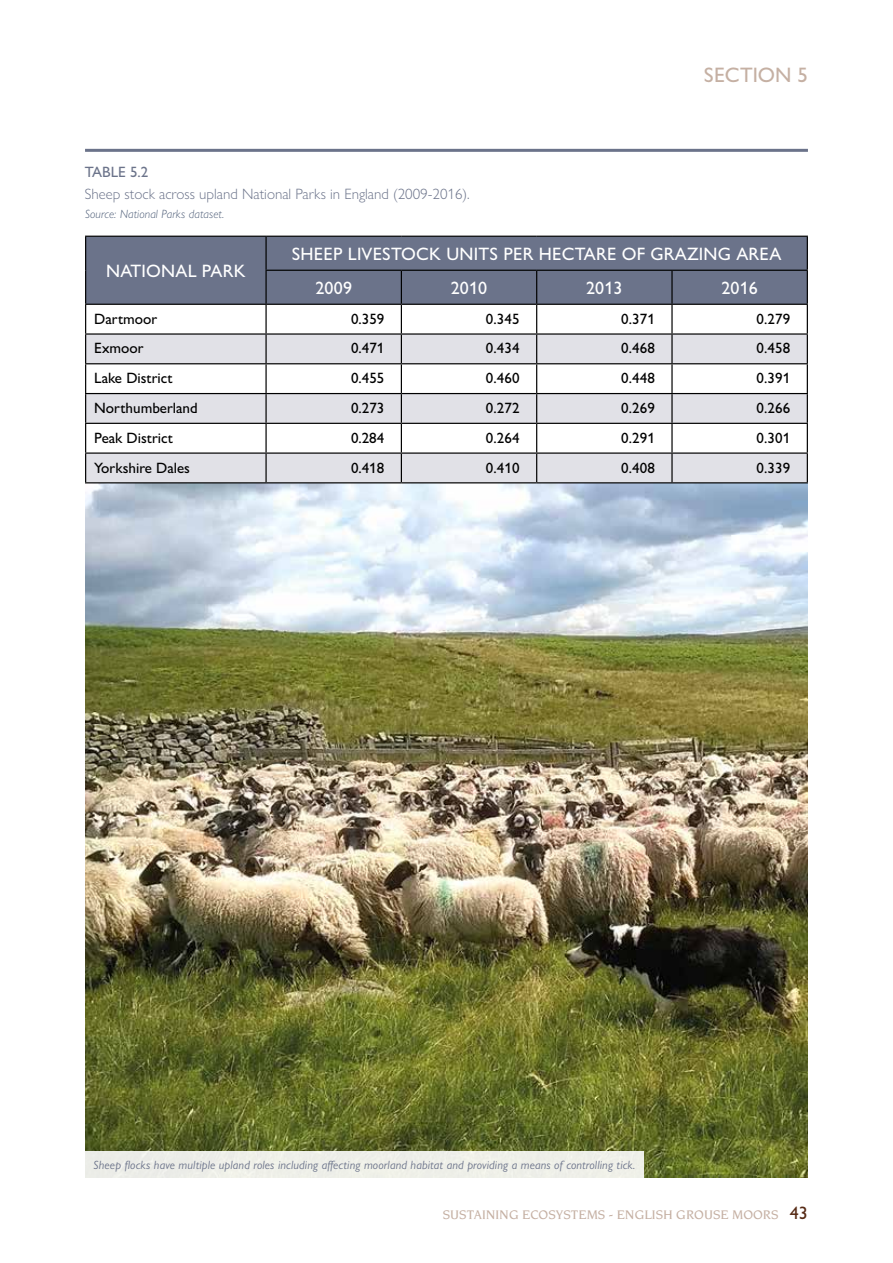
<style>
.page{position:relative;width:893px;height:1263px;background:#fff}
.page>*{position:absolute;margin:0;border:0;box-sizing:border-box;transform-origin:0 0}
.t1{font:500 21px "Gill Sans Nova";color:#c5b0a3}
.t2{font:500 18px/34px "Gill Sans Nova";letter-spacing:.01em;color:#fff}
.t3{font:500 15px "Gill Sans Nova";color:#000}
.t4{font:300 15px "Gill Sans Nova";color:#6b738a}
.t5{font:500 15px "Gill Sans Nova";color:#6b738a}
.t6{font:500 13.5px "Novarese LT";color:#c5b0a3}
.t7{font:italic 12px "Gill Sans Nova";letter-spacing:.01em;color:#6b738a}
.t8{font:italic 300 12px "Gill Sans Nova";letter-spacing:.01em;color:#495974}
.s1{font-family:"Gill Sans Nova";font-size:18px;color:#572b16}
</style>
<div class="page">
<img style="left:85px;top:483px;width:723px;height:695px">
<div style="left:86px;top:237px;width:721px;height:67px;background:#6b738a"></div>
<svg style="left:86px;top:335px;width:721px;height:147px;fill:#e1e1e7"></svg>
<hr style="left:85px;top:236px;width:181px;height:1px;background:#000">
<hr style="left:85px;top:237px;width:1px;height:33px;background:#000">
<hr style="left:266px;top:236px;width:135px;height:1px;background:#000">
<hr style="left:265px;top:237px;width:2px;height:33px;background:#000">
<hr style="left:401px;top:236px;width:136px;height:1px;background:#000">
<hr style="left:537px;top:236px;width:135px;height:1px;background:#000">
<hr style="left:672px;top:236px;width:136px;height:1px;background:#000">
<hr style="left:807px;top:237px;width:1px;height:33px;background:#000">
<hr style="left:85px;top:270px;width:1px;height:34px;background:#000">
<hr style="left:265px;top:270px;width:136px;height:1px;background:#000">
<hr style="left:265px;top:271px;width:2px;height:33px;background:#000">
<hr style="left:401px;top:270px;width:136px;height:1px;background:#000">
<hr style="left:401px;top:271px;width:1px;height:33px;background:#000">
<hr style="left:537px;top:270px;width:135px;height:1px;background:#000">
<hr style="left:536px;top:271px;width:1px;height:33px;background:#000">
<hr style="left:672px;top:270px;width:136px;height:1px;background:#000">
<hr style="left:671px;top:271px;width:2px;height:33px;background:#000">
<hr style="left:807px;top:271px;width:1px;height:33px;background:#000">
<hr style="left:85px;top:304px;width:181px;height:1px;background:#000">
<hr style="left:266px;top:304px;width:135px;height:1px;background:#000">
<hr style="left:265px;top:305px;width:2px;height:28px;background:#000">
<hr style="left:401px;top:304px;width:136px;height:1px;background:#000">
<hr style="left:537px;top:304px;width:135px;height:1px;background:#000">
<hr style="left:672px;top:304px;width:136px;height:1px;background:#000">
<hr style="left:671px;top:305px;width:2px;height:28px;background:#000">
<hr style="left:85px;top:333px;width:181px;height:2px;background:#000">
<hr style="left:85px;top:363px;width:181px;height:1px;background:#000">
<hr style="left:265px;top:364px;width:2px;height:29px;background:#000">
<hr style="left:671px;top:364px;width:2px;height:29px;background:#000">
<hr style="left:265px;top:424px;width:2px;height:28px;background:#000">
<hr style="left:671px;top:424px;width:2px;height:28px;background:#000">
<hr style="left:265px;top:335px;width:2px;height:28px;background:#000">
<hr style="left:266px;top:333px;width:135px;height:2px;background:#000">
<hr style="left:401px;top:333px;width:136px;height:2px;background:#000">
<hr style="left:537px;top:333px;width:135px;height:2px;background:#000">
<hr style="left:672px;top:333px;width:136px;height:2px;background:#000">
<hr style="left:671px;top:335px;width:2px;height:28px;background:#000">
<hr style="left:266px;top:363px;width:135px;height:1px;background:#000">
<hr style="left:401px;top:363px;width:136px;height:1px;background:#000">
<hr style="left:537px;top:363px;width:135px;height:1px;background:#000">
<hr style="left:672px;top:363px;width:136px;height:1px;background:#000">
<hr style="left:85px;top:393px;width:181px;height:1px;background:#000">
<hr style="left:85px;top:423px;width:181px;height:1px;background:#000">
<hr style="left:266px;top:393px;width:135px;height:1px;background:#000">
<hr style="left:265px;top:394px;width:2px;height:29px;background:#000">
<hr style="left:266px;top:423px;width:135px;height:1px;background:#000">
<hr style="left:401px;top:393px;width:136px;height:1px;background:#000">
<hr style="left:401px;top:423px;width:136px;height:1px;background:#000">
<hr style="left:537px;top:393px;width:135px;height:1px;background:#000">
<hr style="left:537px;top:423px;width:135px;height:1px;background:#000">
<hr style="left:672px;top:393px;width:136px;height:1px;background:#000">
<hr style="left:671px;top:394px;width:2px;height:29px;background:#000">
<hr style="left:672px;top:423px;width:136px;height:1px;background:#000">
<svg style="left:85px;top:305px;width:1px;height:177px"></svg>
<hr style="left:85px;top:452px;width:181px;height:2px;background:#000">
<hr style="left:266px;top:452px;width:135px;height:2px;background:#000">
<hr style="left:401px;top:452px;width:136px;height:2px;background:#000">
<hr style="left:537px;top:452px;width:135px;height:2px;background:#000">
<hr style="left:672px;top:452px;width:136px;height:2px;background:#000">
<hr style="left:265px;top:454px;width:2px;height:28px;background:#000">
<svg style="left:401px;top:305px;width:1px;height:177px"></svg>
<svg style="left:536px;top:305px;width:1px;height:177px"></svg>
<hr style="left:671px;top:454px;width:2px;height:28px;background:#000">
<svg style="left:807px;top:305px;width:1px;height:177px"></svg>
<hr style="left:85px;top:482px;width:181px;height:1px;background:#000">
<hr style="left:266px;top:482px;width:135px;height:1px;background:#000">
<hr style="left:401px;top:482px;width:136px;height:1px;background:#000">
<hr style="left:537px;top:482px;width:135px;height:1px;background:#000">
<hr style="left:672px;top:482px;width:136px;height:1px;background:#000">
<hr style="left:85px;top:149px;width:723px;height:3px;background:#6b738a">
<div style="left:85px;top:1152px;width:559px;height:26px;background:#eeefe8"></div>
<p class="t5" style="left:85px;top:162px;width:65px">TABLE 5.2</p>
<p class="t4" style="left:85px;top:185px;width:386px">Sheep stock across upland National Parks in England (2009-2016).</p>
<p class="t8" style="left:85px;top:207px;width:141px">Source: National Parks dataset.</p>
<h1 class="t1" style="left:704px;top:62px;width:105px">SECTION 5</h1>
<p class="t2" style="left:106px;top:253px;width:141px">NATIONAL PARK</p>
<p class="t2" style="left:315px;top:236px;width:468px;text-indent:-24px">SHEEP LIVESTOCK UNITS PER HECTARE OF GRAZING AREA<br>2009</p>
<p class="t2" style="left:451px;top:270px;width:38px">2010</p>
<p class="t2" style="left:586px;top:270px;width:38px">2013</p>
<p class="t2" style="left:721px;top:270px;width:38px">2016</p>
<p class="t3" style="left:94px;top:309px;width:65px">Dartmoor</p>
<p class="t3" style="left:351px;top:309px;width:35px">0.359</p>
<p class="t3" style="left:486px;top:309px;width:35px">0.345</p>
<p class="t3" style="left:621px;top:309px;width:35px">0.371</p>
<p class="t3" style="left:756px;top:309px;width:35px">0.279</p>
<p class="t3" style="left:94px;top:339px;width:51px">Exmoor</p>
<p class="t3" style="left:351px;top:339px;width:35px">0.471</p>
<p class="t3" style="left:486px;top:339px;width:35px">0.434</p>
<p class="t3" style="left:621px;top:339px;width:35px">0.468</p>
<p class="t3" style="left:756px;top:339px;width:35px">0.458</p>
<p class="t3" style="left:94px;top:369px;width:80px">Lake District</p>
<p class="t3" style="left:351px;top:369px;width:35px">0.455</p>
<p class="t3" style="left:486px;top:369px;width:35px">0.460</p>
<p class="t3" style="left:621px;top:369px;width:35px">0.448</p>
<p class="t3" style="left:756px;top:369px;width:35px">0.391</p>
<p class="t3" style="left:94px;top:399px;width:105px">Northumberland</p>
<p class="t3" style="left:351px;top:399px;width:35px">0.273</p>
<p class="t3" style="left:486px;top:399px;width:35px">0.272</p>
<p class="t3" style="left:621px;top:399px;width:35px">0.269</p>
<p class="t3" style="left:756px;top:399px;width:35px">0.266</p>
<p class="t3" style="left:94px;top:428px;width:81px">Peak District</p>
<p class="t3" style="left:351px;top:428px;width:35px">0.284</p>
<p class="t3" style="left:486px;top:428px;width:35px">0.264</p>
<p class="t3" style="left:621px;top:428px;width:35px">0.291</p>
<p class="t3" style="left:756px;top:428px;width:35px">0.301</p>
<p class="t3" style="left:94px;top:458px;width:98px">Yorkshire Dales</p>
<p class="t3" style="left:351px;top:458px;width:35px">0.418</p>
<p class="t3" style="left:486px;top:458px;width:35px">0.410</p>
<p class="t3" style="left:621px;top:458px;width:35px">0.408</p>
<p class="t3" style="left:756px;top:458px;width:35px">0.339</p>
<p class="t7" style="left:94px;top:1158px;width:543px">Sheep flocks have multiple upland roles including affecting moorland habitat and providing a means of controlling tick.</p>
<p class="t6" style="left:443px;top:1207px;width:367px">SUSTAINING ECOSYSTEMS - ENGLISH GROUSE MOORS <span class="s1">43</span></p>
</div>
